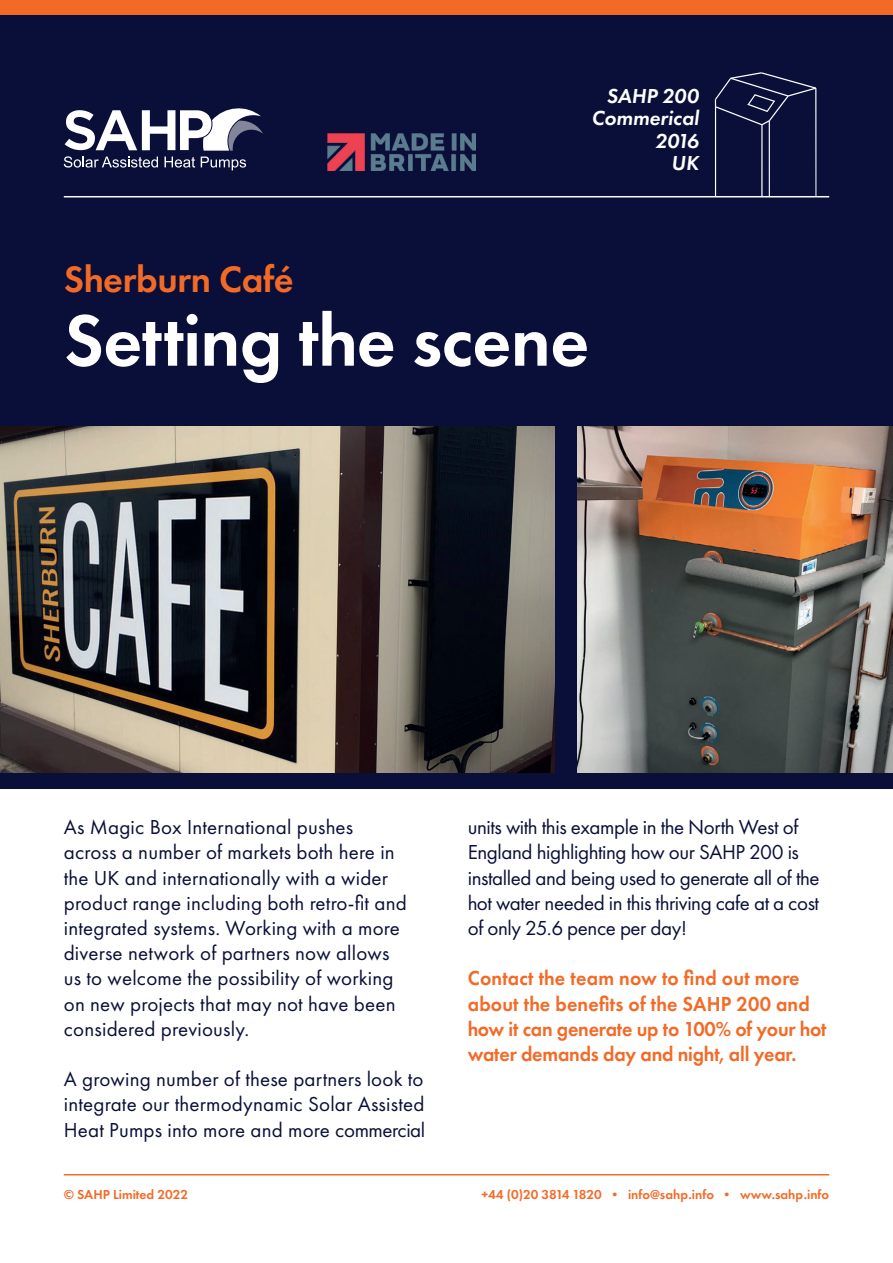
<style>
.page{position:relative;width:893px;height:1263px;background:#fff}
.page>*{position:absolute;margin:0;border:0;box-sizing:border-box;transform-origin:0 0}
.t1{font:600 75.15px "Futura PT";letter-spacing:-.01em;color:#fff}
.t2{font:600 38.1px "Futura PT";letter-spacing:-.01em;color:#f36a27}
.t3{font:21px/25.2px "Futura PT";letter-spacing:.01em;color:#090f38}
.t4{font:21px/25.2px "Futura PT";letter-spacing:-.02em;color:#090f38}
.t5{font:600 21px/25.2px "Futura PT";letter-spacing:-.01em;color:#f36a27;scale:.95 1}
.t6{font:italic 600 21px/22.5px "Futura PT";color:#fff;text-align:right}
.t7{font:600 13.5px "Futura PT";color:#f36a27}
</style>
<div class="page">
<div style="left:0;top:0;width:893px;height:789px;background:#090f38"></div>
<div style="left:0;top:0;width:893px;height:15px;background:#f36a27"></div>
<svg style="left:715px;top:72px;width:101px;height:126px"></svg>
<hr style="left:64px;top:196px;width:765px;height:1px;background:#fff">
<svg style="left:64px;top:108px;width:199px;height:62px"></svg>
<img style="left:327px;top:133px;width:149px;height:37px">
<img style="left:0;top:426px;width:555px;height:346px">
<img style="left:577px;top:426px;width:316px;height:346px">
<hr style="left:64px;top:1174px;width:765px;height:1px;background:#f36a27">
<h2 class="t2" style="left:64px;top:255px;width:231px">Sherburn Café</h2>
<p class="t6" style="left:591px;top:84px;width:109px">SAHP 200<br>Commerical<br>2016<br>UK</p>
<h1 class="t1" style="left:64px;top:294px;width:527px">Setting the scene</h1>
<p class="t3" style="left:64px;top:814px;width:344px">As Magic Box International pushes across a number of markets both here in the UK and internationally with a wider product range including both retro-fit and integrated systems. Working with a more diverse network of partners now allows us to welcome the possibility of working on new projects that may not have been considered previously.</p>
<p class="t3" style="left:64px;top:1066px;width:363px;text-align:justify">A growing number of these partners look to integrate our thermodynamic Solar Assisted Heat Pumps into more and more commercial</p>
<p class="t4" style="left:468px;top:814px;width:353px">units with this example in the North West of England highlighting how our SAHP 200 is installed and being used to generate all of the hot water needed in this thriving cafe at a cost of only 25.6 pence per day!</p>
<p class="t5" style="left:468px;top:966px;width:379px">Contact the team now to find out more about the benefits of the SAHP 200 and how it can generate up to 100% of your hot water demands day and night, all year.</p>
<p class="t7" style="left:64px;top:1186px;width:126px">© SAHP Limited 2022</p>
<p class="t7" style="left:481px;top:1186px;width:349px">+44 (0)20 3814 1820 • info@sahp.info • www.sahp.info</p>
</div>
